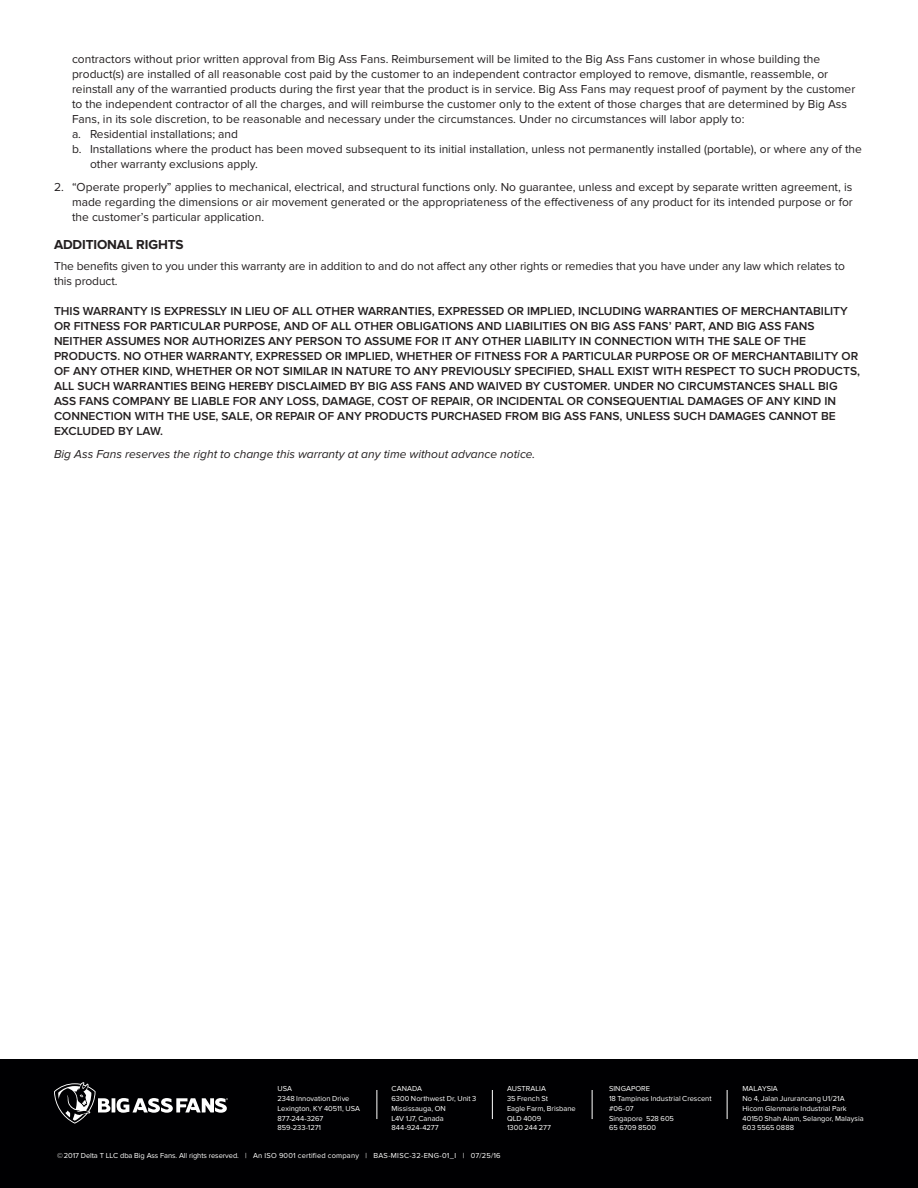
<style>
.page{position:relative;width:918px;height:1188px;background:#fff}
.page>*{position:absolute;margin:0;border:0;box-sizing:border-box;transform-origin:0 0}
.Heading_3{font:700 13.5px "Proxima Nova";letter-spacing:-.01em;color:#231f20}
.t1{font:12px/15px "Proxima Nova";color:#231f20}
.t2{font:600 12px/15px "Proxima Nova";color:#231f20}
.t3{font:italic 12px "Proxima Nova";color:#231f20}
.t4{font:7.5px/9.8px "Proxima Nova";color:#fff}
</style>
<div class="page">
<div style="left:0;top:1060px;width:918px;height:128px;background:#000002"></div>
<svg style="left:376px;top:1090px;width:1px;height:29px"></svg>
<svg style="left:492px;top:1090px;width:1px;height:29px"></svg>
<svg style="left:592px;top:1090px;width:1px;height:29px"></svg>
<svg style="left:727px;top:1090px;width:1px;height:29px"></svg>
<svg style="left:54px;top:1082px;width:174px;height:42px"></svg>
<p class="t1" style="left:72px;top:52px;width:785px">contractors without prior written approval from Big Ass Fans. Reimbursement will be limited to the Big Ass Fans customer in whose building the product(s) are installed of all reasonable cost paid by the customer to an independent contractor employed to remove, dismantle, reassemble, or reinstall any of the warrantied products during the first year that the product is in service. Big Ass Fans may request proof of payment by the customer to the independent contractor of all the charges, and will reimburse the customer only to the extent of those charges that are determined by Big Ass Fans, in its sole discretion, to be reasonable and necessary under the circumstances. Under no circumstances will labor apply to:</p>
<p class="t1" style="left:72px;top:127px;width:168px">a. Residential installations; and</p>
<p class="t1" style="left:90px;top:142px;width:773px;text-indent:-18px">b. Installations where the product has been moved subsequent to its initial installation, unless not permanently installed (portable), or where any of the other warranty exclusions apply.</p>
<p class="t1" style="left:72px;top:180px;width:782px;text-align:justify;text-indent:-18px">2. “Operate properly” applies to mechanical, electrical, and structural functions only. No guarantee, unless and except by separate written agreement, is made regarding the dimensions or air movement generated or the appropriateness of the effectiveness of any product for its intended purpose or for the customer’s particular application.</p>
<p class="Heading_3" style="left:54px;top:236px;width:131px">ADDITIONAL RIGHTS</p>
<p class="t1" style="left:54px;top:259px;width:792px">The benefits given to you under this warranty are in addition to and do not affect any other rights or remedies that you have under any law which relates to this product.</p>
<p class="t2" style="left:54px;top:304px;width:808px">THIS WARRANTY IS EXPRESSLY IN LIEU OF ALL OTHER WARRANTIES, EXPRESSED OR IMPLIED, INCLUDING WARRANTIES OF MERCHANTABILITY OR FITNESS FOR PARTICULAR PURPOSE, AND OF ALL OTHER OBLIGATIONS AND LIABILITIES ON BIG ASS FANS’ PART, AND BIG ASS FANS NEITHER ASSUMES NOR AUTHORIZES ANY PERSON TO ASSUME FOR IT ANY OTHER LIABILITY IN CONNECTION WITH THE SALE OF THE PRODUCTS. NO OTHER WARRANTY, EXPRESSED OR IMPLIED, WHETHER OF FITNESS FOR A PARTICULAR PURPOSE OR OF MERCHANTABILITY OR OF ANY OTHER KIND, WHETHER OR NOT SIMILAR IN NATURE TO ANY PREVIOUSLY SPECIFIED, SHALL EXIST WITH RESPECT TO SUCH PRODUCTS, ALL SUCH WARRANTIES BEING HEREBY DISCLAIMED BY BIG ASS FANS AND WAIVED BY CUSTOMER. UNDER NO CIRCUMSTANCES SHALL BIG ASS FANS COMPANY BE LIABLE FOR ANY LOSS, DAMAGE, COST OF REPAIR, OR INCIDENTAL OR CONSEQUENTIAL DAMAGES OF ANY KIND IN CONNECTION WITH THE USE, SALE, OR REPAIR OF ANY PRODUCTS PURCHASED FROM BIG ASS FANS, UNLESS SUCH DAMAGES CANNOT BE EXCLUDED BY LAW.</p>
<p class="t3" style="left:54px;top:447px;width:483px">Big Ass Fans reserves the right to change this warranty at any time without advance notice.</p>
<p class="t4" style="left:278px;top:1084px;width:84px">USA<br>2348 Innovation Drive<br>Lexington, KY 40511, USA<br>877-244-3267<br>859-233-1271</p>
<p class="t4" style="left:392px;top:1084px;width:86px">CANADA<br>6300 Northwest Dr, Unit 3<br>Mississauga, ON<br>L4V 1J7, Canada<br>844-924-4277</p>
<p class="t4" style="left:507px;top:1084px;width:70px">AUSTRALIA<br>35 French St<br>Eagle Farm, Brisbane<br>QLD 4009<br>1300 244 277</p>
<p class="t4" style="left:609px;top:1084px;width:104px">SINGAPORE<br>18 Tampines Industrial Crescent #06-07<br>Singapore 528 605<br>65 6709 8500</p>
<p class="t4" style="left:742px;top:1084px;width:123px">MALAYSIA<br>No 4, Jalan Jururancang U1/21A<br>Hicom Glenmarie Industrial Park<br>40150 Shah Alam, Selangor, Malaysia<br>603 5565 0888</p>
<p class="t4" style="left:57px;top:1151px;width:445px">©2017 Delta T LLC dba Big Ass Fans. All rights reserved. | An ISO 9001 certified company | BAS-MISC-32-ENG-01_I | 07/25/16</p>
</div>
